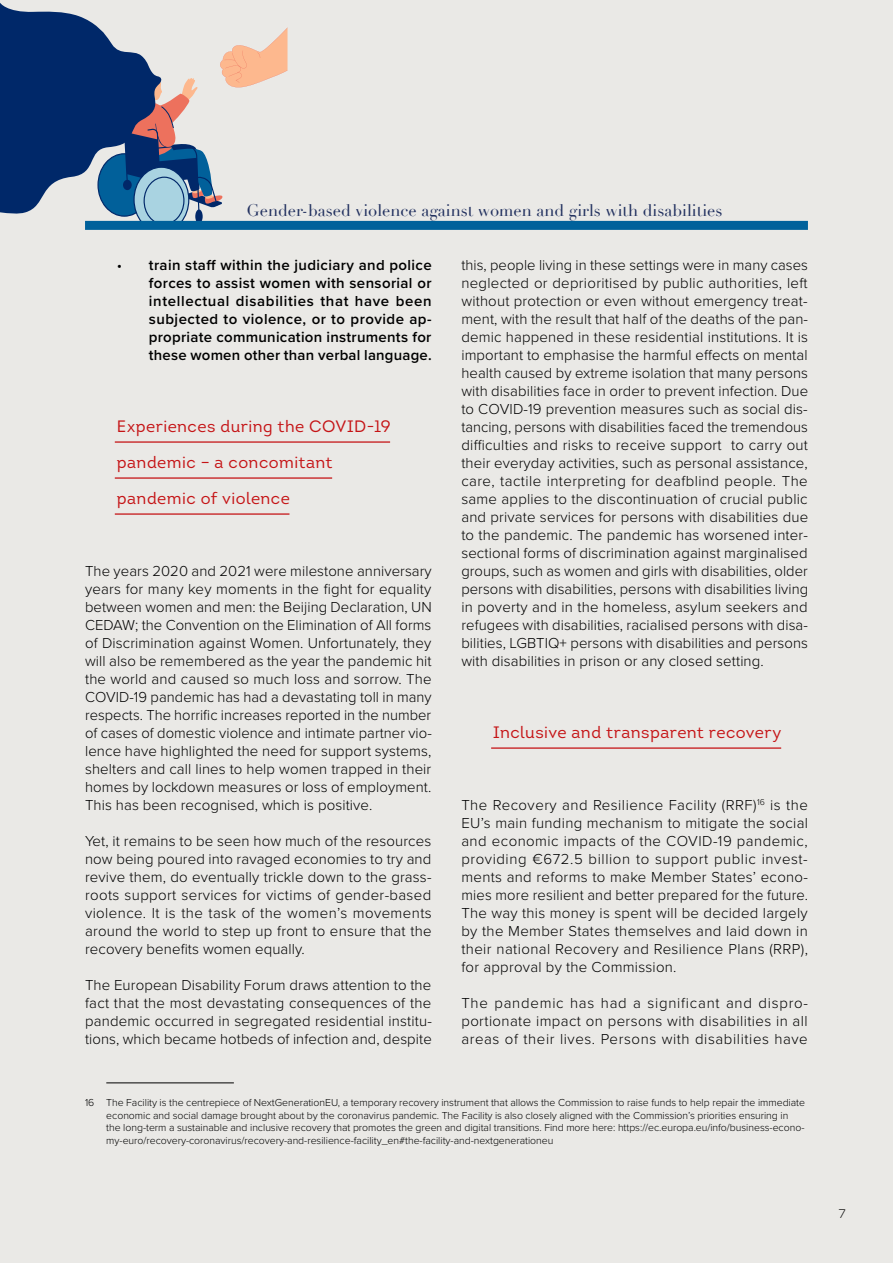
<style>
.page{position:relative;width:893px;height:1263px;background:#eae9e6}
.page>*{position:absolute;margin:0;border:0;box-sizing:border-box;transform-origin:0 0}
.t1{font:16.5px/36px "Intro";letter-spacing:.025em;color:#c51315}
.t2{font:16.5px "Didot";color:#22315f}
.t3{font:300 15px/18px "Proxima Nova";letter-spacing:.005em;color:#000;text-align:justify}
.t4{font:600 15px/18px "Proxima Nova";letter-spacing:.015em;color:#000;text-align:justify}
.t5{font:200 12px "Urbane Rounded";color:#000}
.t6{font:300 10.5px/12.6px "Proxima Nova";letter-spacing:-.005em;color:#000}
.s1{font-weight:300}
</style>
<div class="page">
<svg style="left:0;top:3px;width:287px;height:218px"></svg>
<hr style="left:115px;top:441px;width:275px;height:2px;background:#c51315">
<hr style="left:115px;top:477px;width:217px;height:2px;background:#c51315">
<hr style="left:115px;top:513px;width:174px;height:2px;background:#c51315">
<hr style="left:106px;top:1082px;width:128px;height:1px;background:#000">
<hr style="left:491px;top:747px;width:290px;height:2px;background:#c51315">
<div style="left:85px;top:221px;width:723px;height:9px;background:#00619b"></div>
<p class="t2" style="left:247px;top:201px;width:477px">Gender-based violence against women and girls with disabilities</p>
<p class="t4" style="left:149px;top:256px;width:284px;text-indent:-32px"><span class="s1">•</span> train staff within the judiciary and police forces to assist women with sensorial or intellectual disabilities that have been subjected to violence, or to provide ap&shy;propriate communication instruments for these women other than verbal language.</p>
<p class="t3" style="left:461px;top:255px;width:348px">this, people living in these settings were in many cases neglected or deprioritised by public authorities, left without protection or even without emergency treat&shy;ment, with the result that half of the deaths of the pan&shy;demic happened in these residential institutions. It is important to emphasise the harmful effects on mental health caused by extreme isolation that many persons with disabilities face in order to prevent infection. Due to COVID-19 prevention measures such as social dis&shy;tancing, persons with disabilities faced the tremendous difficulties and risks to receive support to carry out their everyday activities, such as personal assistance, care, tactile interpreting for deafblind people. The same applies to the discontinuation of crucial public and private services for persons with disabilities due to the pandemic. The pandemic has worsened inter&shy;sectional forms of discrimination against marginalised groups, such as women and girls with disabilities, older persons with disabilities, persons with disabilities living in poverty and in the homeless, asylum seekers and refugees with disabilities, racialised persons with disa&shy;bilities, LGBTIQ+ persons with disabilities and persons with disabilities in prison or any closed setting.</p>
<p class="t1" style="left:117px;top:408px;width:275px">Experiences during the COVID-19 pandemic – a concomitant pandemic of violence</p>
<p class="t3" style="left:85px;top:561px;width:348px">The years 2020 and 2021 were milestone anniversary years for many key moments in the fight for equality between women and men: the Beijing Declaration, UN CEDAW; the Convention on the Elimination of All forms of Discrimination against Women. Unfortunately, they will also be remembered as the year the pandemic hit the world and caused so much loss and sorrow. The COVID-19 pandemic has had a devastating toll in many respects. The horrific increases reported in the number of cases of domestic violence and intimate partner vio&shy;lence have highlighted the need for support systems, shelters and call lines to help women trapped in their homes by lockdown measures or loss of employment.<br>This has been recognised, which is positive.</p>
<p class="t3" style="left:85px;top:831px;width:348px">Yet, it remains to be seen how much of the resources now being poured into ravaged economies to try and revive them, do eventually trickle down to the grass&shy;roots support services for victims of gender-based violence. It is the task of the women’s movements around the world to step up front to ensure that the recovery benefits women equally.</p>
<p class="t3" style="left:85px;top:975px;width:348px">The European Disability Forum draws attention to the fact that the most devastating consequences of the pandemic occurred in segregated residential institu&shy;tions, which became hotbeds of infection and, despite</p>
<p class="t1" style="left:493px;top:714px;width:290px">Inclusive and transparent recovery</p>
<p class="t3" style="left:461px;top:795px;width:348px">The Recovery and Resilience Facility (RRF)<sup>16</sup> is the EU’s main funding mechanism to mitigate the social and economic impacts of the COVID-19 pandemic, providing €672.5 billion to support public invest&shy;ments and reforms to make Member States’ econo&shy;mies more resilient and better prepared for the future.<br>The way this money is spent will be decided largely by the Member States themselves and laid down in their national Recovery and Resilience Plans (RRP), for approval by the Commission.</p>
<p class="t3" style="left:461px;top:993px;width:348px">The pandemic has had a significant and dispro&shy;portionate impact on persons with disabilities in all areas of their lives. Persons with disabilities have</p>
<p class="t6" style="left:106px;top:1096px;width:700px;text-indent:-21px">16 The Facility is the centrepiece of NextGenerationEU, a temporary recovery instrument that allows the Commission to raise funds to help repair the immediate economic and social damage brought about by the coronavirus pandemic. The Facility is also closely aligned with the Commission’s priorities ensuring in the long-term a sustainable and inclusive recovery that promotes the green and digital transitions. Find more here: https://ec.europa.eu/info/business-econo&shy;my-euro/recovery-coronavirus/recovery-and-resilience-facility_en#the-facility-and-nextgenerationeu</p>
<p class="t5" style="left:839px;top:1206px;width:8px">7</p>
</div>
